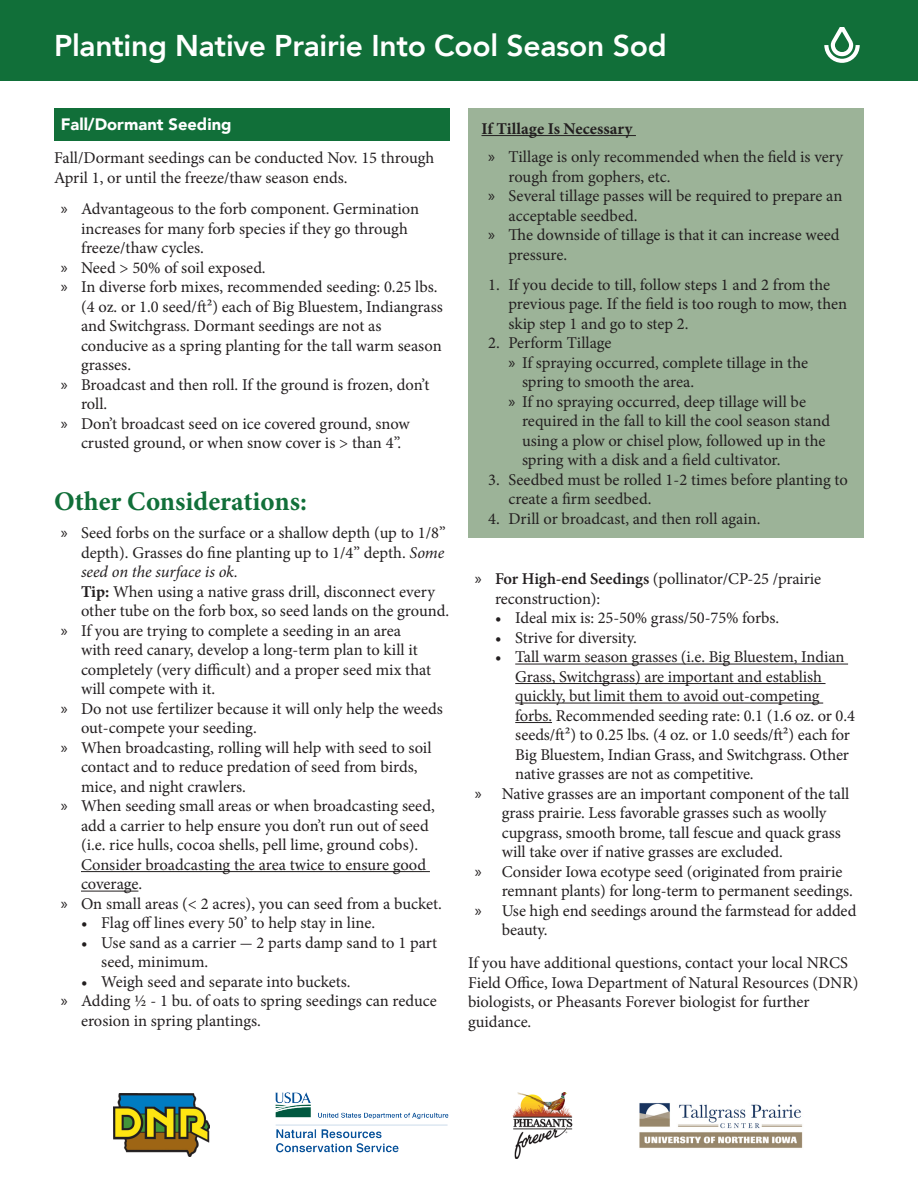
<style>
.page{position:relative;width:918px;height:1188px;background:#fff}
.page>*{position:absolute;margin:0;border:0;box-sizing:border-box;transform-origin:0 0}
.t1{font:800 30px "Avenir";letter-spacing:-.01em;color:#fff}
.t2{font:700 27px "Minion Pro";color:#116f39}
.t3{font:16.5px/19.5px "Minion Pro";letter-spacing:-.005em;color:#231f20}
.t4{font:700 16.5px "Minion Pro";color:#231f20}
.t5{font:900 16.5px "Avenir";color:#fff}
.s1{font-family:"Myriad Pro"}
.s2{font-style:italic}
.s3{font-weight:700}
.s4{font-weight:600}
</style>
<div class="page">
<div style="left:0;top:0;width:918px;height:81px;background:#116f39"></div>
<hr style="left:81px;top:871px;width:349px;height:1px;background:#231f20">
<hr style="left:81px;top:891px;width:57px;height:1px;background:#231f20">
<hr style="left:515px;top:664px;width:333px;height:1px;background:#231f20">
<hr style="left:515px;top:683px;width:311px;height:1px;background:#231f20">
<hr style="left:515px;top:703px;width:308px;height:1px;background:#231f20">
<hr style="left:515px;top:722px;width:37px;height:1px;background:#231f20">
<div style="left:468px;top:108px;width:396px;height:430px;background:#9cb398"></div>
<hr style="left:482px;top:135px;width:154px;height:1px;background:#231f20">
<svg style="left:824px;top:27px;width:36px;height:36px"></svg>
<div style="left:54px;top:108px;width:396px;height:33px;background:#116f39"></div>
<img style="left:275px;top:1093px;width:174px;height:60px">
<img style="left:114px;top:1094px;width:96px;height:63px">
<img style="left:512px;top:1092px;width:61px;height:66px">
<img style="left:639px;top:1103px;width:164px;height:45px">
<p class="t1" style="left:54px;top:22px;width:614px">Planting Native Prairie Into Cool Season Sod</p>
<p class="t5" style="left:61px;top:110px;width:172px">Fall/Dormant Seeding</p>
<p class="t3" style="left:54px;top:148px;width:382px">Fall/Dormant seedings can be conducted Nov. 15 through<br>April 1, or until the freeze/thaw season ends.</p>
<p class="t3" style="left:81px;top:199px;width:340px;text-indent:-20px"><span class="s1">»</span> Advantageous to the forb component. Germination increases for many forb species if they go through freeze/thaw cycles.</p>
<p class="t3" style="left:61px;top:258px;width:206px"><span class="s1">»</span> Need &gt; 50% of soil exposed.</p>
<p class="t3" style="left:81px;top:277px;width:363px;text-indent:-20px"><span class="s1">»</span> In diverse forb mixes, recommended seeding: 0.25 lbs. (4 oz. or 1.0 seed/ft2) each of Big Bluestem, Indiangrass and Switchgrass. Dormant seedings are not as conducive as a spring planting for the tall warm season grasses.</p>
<p class="t3" style="left:81px;top:375px;width:350px;text-indent:-20px"><span class="s1">»</span> Broadcast and then roll. If the ground is frozen, don’t roll.</p>
<p class="t3" style="left:81px;top:414px;width:330px;text-indent:-20px"><span class="s1">»</span> Don’t broadcast seed on ice covered ground, snow crusted ground, or when snow cover is &gt; than 4”.</p>
<p class="t2" style="left:54px;top:482px;width:255px">Other Considerations:</p>
<p class="t3" style="left:81px;top:524px;width:366px;text-align:justify;text-indent:-20px"><span class="s1">»</span> Seed forbs on the surface or a shallow depth (up to 1/8” depth). Grasses do fine planting up to 1/4” depth. <span class="s2">Some seed on the surface is ok.</span></p>
<p class="t3" style="left:81px;top:582px;width:370px"><span class="s3">Tip:</span> When using a native grass drill, disconnect every other tube on the forb box, so seed lands on the ground.</p>
<p class="t3" style="left:81px;top:621px;width:352px;text-indent:-20px"><span class="s1">»</span> If you are trying to complete a seeding in an area with reed canary, develop a long-term plan to kill it completely (very difficult) and a proper seed mix that will compete with it.</p>
<p class="t3" style="left:81px;top:699px;width:363px;text-indent:-20px"><span class="s1">»</span> Do not use fertilizer because it will only help the weeds out-compete your seeding.</p>
<p class="t3" style="left:81px;top:738px;width:352px;text-indent:-20px"><span class="s1">»</span> When broadcasting, rolling will help with seed to soil contact and to reduce predation of seed from birds, mice, and night crawlers.</p>
<p class="t3" style="left:81px;top:797px;width:355px;text-indent:-20px"><span class="s1">»</span> When seeding small areas or when broadcasting seed, add a carrier to help ensure you don’t run out of seed (i.e. rice hulls, cocoa shells, pell lime, ground cobs).<br>Consider broadcasting the area twice to ensure good coverage.</p>
<p class="t3" style="left:61px;top:894px;width:383px"><span class="s1">»</span> On small areas (&lt; 2 acres), you can seed from a bucket.</p>
<p class="t3" style="left:81px;top:914px;width:296px">• Flag off lines every 50’ to help stay in line.</p>
<p class="t3" style="left:101px;top:933px;width:337px;text-indent:-20px">• Use sand as a carrier - 2 parts damp sand to 1 part seed, minimum.</p>
<p class="t3" style="left:81px;top:972px;width:271px">• Weigh seed and separate into buckets.</p>
<p class="t3" style="left:81px;top:992px;width:357px;text-indent:-20px"><span class="s1">»</span> Adding ½ - 1 bu. of oats to spring seedings can reduce erosion in spring plantings.</p>
<p class="t4" style="left:482px;top:117px;width:152px">If Tillage Is Necessary</p>
<p class="t3" style="left:508px;top:147px;width:336px;text-indent:-20px"><span class="s1">»</span> Tillage is only recommended when the field is very rough from gophers, etc.</p>
<p class="t3" style="left:508px;top:186px;width:335px;text-indent:-20px"><span class="s1">»</span> Several tillage passes will be required to prepare an acceptable seedbed.</p>
<p class="t3" style="left:508px;top:225px;width:333px;text-indent:-20px"><span class="s1">»</span> The downside of tillage is that it can increase weed pressure.</p>
<p class="t3" style="left:508px;top:275px;width:340px;text-indent:-20px">1. If you decide to till, follow steps 1 and 2 from the previous page. If the field is too rough to mow, then skip step 1 and go to step 2.</p>
<p class="t3" style="left:488px;top:333px;width:125px">2. Perform Tillage</p>
<p class="t3" style="left:522px;top:353px;width:288px;text-indent:-14px"><span class="s1">»</span> If spraying occurred, complete tillage in the spring to smooth the area.</p>
<p class="t3" style="left:522px;top:392px;width:310px;text-indent:-14px"><span class="s1">»</span> If no spraying occurred, deep tillage will be required in the fall to kill the cool season stand using a plow or chisel plow, followed up in the spring with a disk and a field cultivator.</p>
<p class="t3" style="left:508px;top:470px;width:341px;text-indent:-20px">3. Seedbed must be rolled 1-2 times before planting to create a firm seedbed.</p>
<p class="t3" style="left:488px;top:509px;width:274px">4. Drill or broadcast, and then roll again.</p>
<p class="t3" style="left:495px;top:569px;width:328px;text-indent:-20px"><span class="s1">»</span> <span class="s4">For High-end Seedings</span> (pollinator/CP-25 /prairie reconstruction):</p>
<p class="t3" style="left:495px;top:608px;width:286px">• Ideal mix is: 25-50% grass/50-75% forbs.</p>
<p class="t3" style="left:495px;top:628px;width:143px">• Strive for diversity.</p>
<p class="t3" style="left:515px;top:647px;width:341px;text-indent:-20px">• Tall warm season grasses (i.e. Big Bluestem, Indian Grass, Switchgrass) are important and establish quickly, but limit them to avoid out-competing forbs. Recommended seeding rate: 0.1 (1.6 oz. or 0.4 seeds/ft2) to 0.25 lbs. (4 oz. or 1.0 seeds/ft2) each for Big Bluestem, Indian Grass, and Switchgrass. Other native grasses are not as competitive.</p>
<p class="t3" style="left:502px;top:784px;width:349px;text-indent:-27px"><span class="s1">»</span> Native grasses are an important component of the tall grass prairie. Less favorable grasses such as woolly cupgrass, smooth brome, tall fescue and quack grass will take over if native grasses are excluded.</p>
<p class="t3" style="left:502px;top:862px;width:353px;text-indent:-27px"><span class="s1">»</span> Consider Iowa ecotype seed (originated from prairie remnant plants) for long-term to permanent seedings.</p>
<p class="t3" style="left:502px;top:901px;width:356px;text-indent:-27px"><span class="s1">»</span> Use high end seedings around the farmstead for added beauty.</p>
<p class="t3" style="left:468px;top:953px;width:392px">If you have additional questions, contact your local NRCS Field Office, Iowa Department of Natural Resources (DNR) biologists, or Pheasants Forever biologist for further guidance.</p>
</div>
